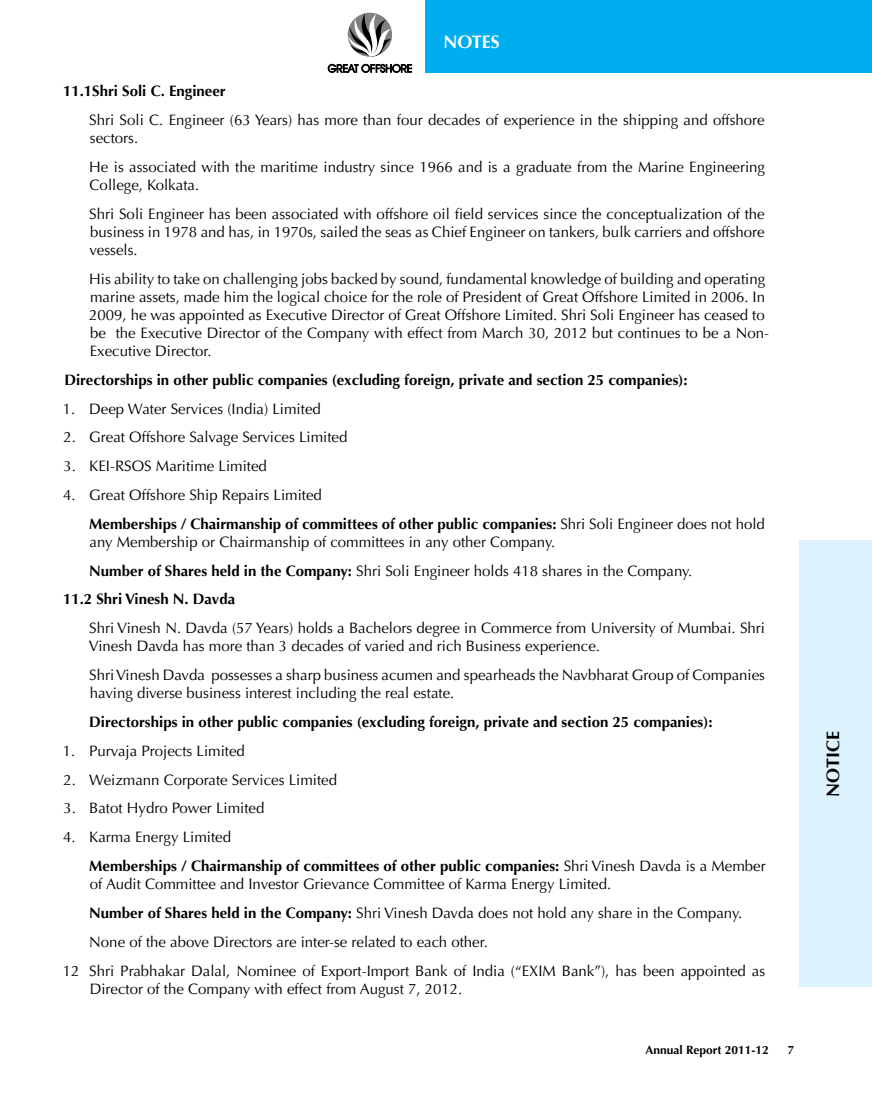
<style>
.page{position:relative;width:872px;height:1098px;background:#fff}
.page>*{position:absolute;margin:0;border:0;box-sizing:border-box;transform-origin:0 0}
.t1{font:700 18px "Optima LT";color:#000}
.t2{font:700 18px "Optima LT";color:#fff}
.t3{font:15px/18px "Optima LT";color:#000}
.t4{font:700 15px/28.8px "Optima LT";color:#000}
.t5{font:700 12px "Optima LT";color:#000}
.s1{font-weight:700}
.s2{font-weight:400}
</style>
<div class="page">
<div style="left:425px;top:0;width:447px;height:72px;background:#00aeef"></div>
<div style="left:799px;top:540px;width:73px;height:446px;background:#dcf2fd"></div>
<svg style="left:348px;top:13px;width:43px;height:44px"></svg>
<svg style="left:328px;top:64px;width:84px;height:8px"></svg>
<p class="t2" style="left:443px;top:32px;width:58px">NOTES</p>
<p class="t4" style="left:63px;top:77px;width:164px">11.1Shri Soli C. Engineer</p>
<p class="t3" style="left:89px;top:111px;width:677px">Shri Soli C. Engineer (63 Years) has more than four decades of experience in the shipping and offshore sectors.</p>
<p class="t3" style="left:89px;top:158px;width:677px">He is associated with the maritime industry since 1966 and is a graduate from the Marine Engineering<br>College, Kolkata.</p>
<p class="t3" style="left:89px;top:205px;width:677px;text-align:justify">Shri Soli Engineer has been associated with offshore oil field services since the conceptualization of the business in 1978 and has, in 1970s, sailed the seas as Chief Engineer on tankers, bulk carriers and offshore vessels.</p>
<p class="t3" style="left:89px;top:270px;width:681px">His ability to take on challenging jobs backed by sound, fundamental knowledge of building and operating marine assets, made him the logical choice for the role of President of Great Offshore Limited in 2006. In 2009, he was appointed as Executive Director of Great Offshore Limited. Shri Soli Engineer has ceased to be the Executive Director of the Company with effect from March 30, 2012 but continues to be a Non-Executive Director.</p>
<p class="t4" style="left:64px;top:365px;width:625px">Directorships in other public companies (excluding foreign, private and section 25 companies):</p>
<p class="t3" style="left:63px;top:399px;width:260px">1. Deep Water Services (India) Limited</p>
<p class="t3" style="left:64px;top:428px;width:285px">2. Great Offshore Salvage Services Limited</p>
<p class="t3" style="left:63px;top:457px;width:205px">3. KEI-RSOS Maritime Limited</p>
<p class="t3" style="left:89px;top:480px;width:677px;line-height:28.8px;text-indent:-26px">4. Great Offshore Ship Repairs Limited<br><span class="s1">Memberships / Chairmanship of committees of other public companies:</span> Shri Soli Engineer does not hold</p>
<p class="t3" style="left:90px;top:532px;width:467px">any Membership or Chairmanship of committees in any other Company.</p>
<p class="t3" style="left:89px;top:561px;width:604px"><span class="s1">Number of Shares held in the Company:</span> Shri Soli Engineer holds 418 shares in the Company.</p>
<p class="t4" style="left:63px;top:585px;width:174px">11.2 Shri Vinesh N. Davda</p>
<p class="t3" style="left:89px;top:619px;width:677px">Shri Vinesh N. Davda (57 Years) holds a Bachelors degree in Commerce from University of Mumbai. Shri<br>Vinesh Davda has more than 3 decades of varied and rich Business experience.</p>
<p class="t3" style="left:89px;top:666px;width:677px">Shri Vinesh Davda possesses a sharp business acumen and spearheads the Navbharat Group of Companies having diverse business interest including the real estate.</p>
<p class="t4" style="left:89px;top:707px;width:625px">Directorships in other public companies (excluding foreign, private and section 25 companies):</p>
<p class="t3" style="left:63px;top:741px;width:184px">1. Purvaja Projects Limited</p>
<p class="t3" style="left:64px;top:770px;width:275px">2. Weizmann Corporate Services Limited</p>
<p class="t3" style="left:63px;top:799px;width:202px">3. Batot Hydro Power Limited</p>
<p class="t4" style="left:89px;top:822px;width:678px;text-indent:-26px"><span class="s2">4. Karma Energy Limited<br></span>Memberships / Chairmanship of committees of other public companies: <span class="s2">Shri Vinesh Davda is a Member</span></p>
<p class="t3" style="left:90px;top:874px;width:523px">of Audit Committee and Investor Grievance Committee of Karma Energy Limited.</p>
<p class="t3" style="left:89px;top:903px;width:654px"><span class="s1">Number of Shares held in the Company:</span> Shri Vinesh Davda does not hold any share in the Company.</p>
<p class="t3" style="left:89px;top:932px;width:400px">None of the above Directors are inter-se related to each other.</p>
<p class="t3" style="left:63px;top:961px;width:704px">12 Shri Prabhakar Dalal, Nominee of Export-Import Bank of India (“EXIM Bank”), has been appointed as</p>
<p class="t3" style="left:90px;top:979px;width:374px">Director of the Company with effect from August 7, 2012.</p>
<p class="t5" style="left:645px;top:1042px;width:125px">Annual Report 2011-12</p>
<p class="t5" style="left:787px;top:1042px;width:8px">7</p>
<p class="t1" style="left:822px;top:796px;width:67px;rotate:-90deg">NOTICE</p>
</div>
